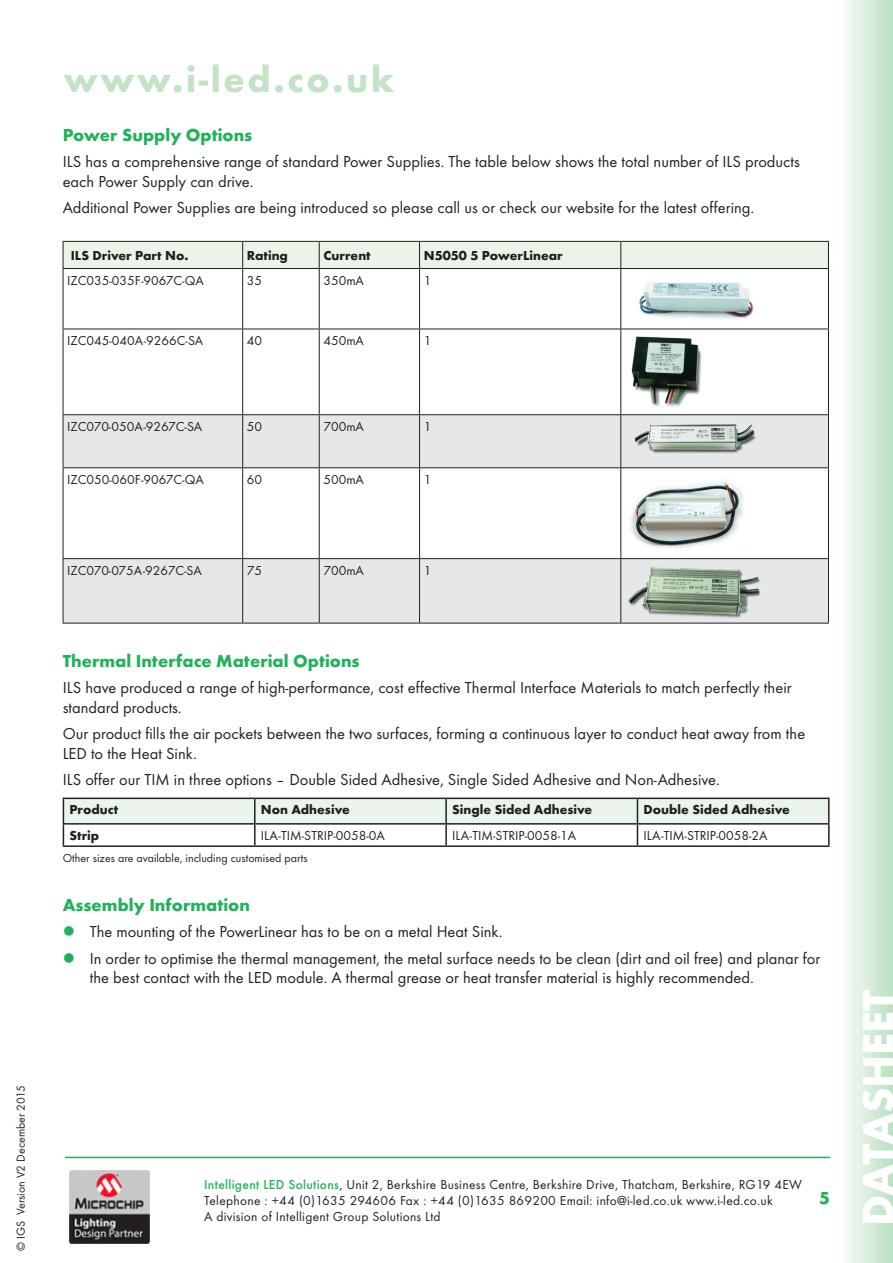
<style>
.page{position:relative;width:893px;height:1263px;background:#fff}
.page>*{position:absolute;margin:0;border:0;box-sizing:border-box;transform-origin:0 0}
.t1{font:700 45px "Futura T";color:#fff}
.t2{font:700 37.5px "Futura T";letter-spacing:.07em;color:#c3e2c6}
.Bodytext{font:700 18px "Futura T";color:#21b259}
.Bodytext-2{font:16.5px/19.8px "Futura T";color:#231f20}
.t3{font:13.5px/16.2px "Futura T";letter-spacing:.005em;color:#231f20}
.t4{font:700 13.5px "Futura T";color:#231f20}
.footnotes{font:12px "Futura T";color:#231f20}
.s1{font-weight:500;color:#21b259}
</style>
<div class="page">
<hr style="left:65px;top:1157px;width:765px;height:1px;background:#21b259">
<img style="left:69px;top:1170px;width:81px;height:74px">
<svg style="left:64px;top:269px;width:764px;height:60px"></svg>
<svg style="left:64px;top:415px;width:764px;height:208px;fill:#e6e7e9"></svg>
<hr style="left:63px;top:269px;width:1px;height:60px;background:#231f20">
<hr style="left:242px;top:269px;width:1px;height:60px;background:#231f20">
<hr style="left:319px;top:269px;width:1px;height:60px;background:#231f20">
<hr style="left:419px;top:269px;width:1px;height:60px;background:#231f20">
<hr style="left:620px;top:269px;width:1px;height:60px;background:#231f20">
<hr style="left:828px;top:269px;width:1px;height:60px;background:#231f20">
<hr style="left:63px;top:329px;width:180px;height:1px;background:#231f20">
<hr style="left:63px;top:329px;width:1px;height:85px;background:#231f20">
<hr style="left:243px;top:329px;width:76px;height:1px;background:#231f20">
<hr style="left:242px;top:329px;width:1px;height:85px;background:#231f20">
<hr style="left:319px;top:329px;width:101px;height:1px;background:#231f20">
<hr style="left:319px;top:329px;width:1px;height:85px;background:#231f20">
<hr style="left:420px;top:329px;width:201px;height:1px;background:#231f20">
<hr style="left:419px;top:329px;width:1px;height:85px;background:#231f20">
<hr style="left:621px;top:329px;width:208px;height:1px;background:#231f20">
<hr style="left:620px;top:329px;width:1px;height:85px;background:#231f20">
<hr style="left:828px;top:329px;width:1px;height:85px;background:#231f20">
<hr style="left:63px;top:414px;width:180px;height:1px;background:#231f20">
<hr style="left:63px;top:415px;width:1px;height:52px;background:#231f20">
<hr style="left:243px;top:414px;width:76px;height:1px;background:#231f20">
<hr style="left:242px;top:415px;width:1px;height:52px;background:#231f20">
<hr style="left:319px;top:414px;width:101px;height:1px;background:#231f20">
<hr style="left:319px;top:415px;width:1px;height:52px;background:#231f20">
<hr style="left:420px;top:414px;width:201px;height:1px;background:#231f20">
<hr style="left:419px;top:415px;width:1px;height:52px;background:#231f20">
<hr style="left:621px;top:414px;width:208px;height:1px;background:#231f20">
<hr style="left:620px;top:415px;width:1px;height:52px;background:#231f20">
<hr style="left:828px;top:415px;width:1px;height:52px;background:#231f20">
<hr style="left:63px;top:467px;width:180px;height:1px;background:#231f20">
<hr style="left:63px;top:468px;width:1px;height:90px;background:#231f20">
<hr style="left:243px;top:467px;width:76px;height:1px;background:#231f20">
<hr style="left:242px;top:468px;width:1px;height:90px;background:#231f20">
<hr style="left:319px;top:467px;width:101px;height:1px;background:#231f20">
<hr style="left:319px;top:468px;width:1px;height:90px;background:#231f20">
<hr style="left:420px;top:467px;width:201px;height:1px;background:#231f20">
<hr style="left:419px;top:468px;width:1px;height:90px;background:#231f20">
<hr style="left:621px;top:467px;width:208px;height:1px;background:#231f20">
<hr style="left:620px;top:468px;width:1px;height:90px;background:#231f20">
<hr style="left:828px;top:468px;width:1px;height:90px;background:#231f20">
<hr style="left:63px;top:558px;width:180px;height:1px;background:#231f20">
<hr style="left:63px;top:559px;width:1px;height:64px;background:#231f20">
<hr style="left:243px;top:558px;width:76px;height:1px;background:#231f20">
<hr style="left:242px;top:559px;width:1px;height:64px;background:#231f20">
<hr style="left:319px;top:558px;width:101px;height:1px;background:#231f20">
<hr style="left:319px;top:559px;width:1px;height:64px;background:#231f20">
<hr style="left:420px;top:558px;width:201px;height:1px;background:#231f20">
<hr style="left:419px;top:559px;width:1px;height:64px;background:#231f20">
<hr style="left:621px;top:558px;width:208px;height:1px;background:#231f20">
<hr style="left:620px;top:559px;width:1px;height:64px;background:#231f20">
<hr style="left:828px;top:559px;width:1px;height:64px;background:#231f20">
<hr style="left:63px;top:623px;width:180px;height:1px;background:#231f20">
<hr style="left:243px;top:623px;width:76px;height:1px;background:#231f20">
<hr style="left:319px;top:623px;width:101px;height:1px;background:#231f20">
<hr style="left:420px;top:623px;width:201px;height:1px;background:#231f20">
<hr style="left:621px;top:623px;width:208px;height:1px;background:#231f20">
<div style="left:63px;top:241px;width:766px;height:27px;background:#eaf4e7"></div>
<hr style="left:63px;top:268px;width:180px;height:1px;background:#231f20">
<hr style="left:243px;top:268px;width:76px;height:1px;background:#231f20">
<hr style="left:319px;top:268px;width:101px;height:1px;background:#231f20">
<hr style="left:420px;top:268px;width:201px;height:1px;background:#231f20">
<hr style="left:621px;top:268px;width:208px;height:1px;background:#231f20">
<img style="left:625px;top:274px;width:142px;height:49px">
<img style="left:631px;top:336px;width:71px;height:71px">
<img style="left:633px;top:421px;width:128px;height:41px">
<img style="left:625px;top:474px;width:122px;height:79px">
<img style="left:625px;top:564px;width:136px;height:53px">
<hr style="left:63px;top:797px;width:192px;height:2px;background:#231f20">
<hr style="left:255px;top:797px;width:191px;height:2px;background:#231f20">
<hr style="left:446px;top:797px;width:191px;height:2px;background:#231f20">
<hr style="left:637px;top:797px;width:193px;height:2px;background:#231f20">
<hr style="left:828px;top:799px;width:2px;height:24px;background:#231f20">
<hr style="left:637px;top:823px;width:193px;height:1px;background:#231f20">
<svg style="left:63px;top:798px;width:766px;height:47px"></svg>
<hr style="left:828px;top:824px;width:2px;height:21px;background:#231f20">
<hr style="left:63px;top:845px;width:192px;height:2px;background:#231f20">
<hr style="left:255px;top:845px;width:191px;height:2px;background:#231f20">
<hr style="left:446px;top:845px;width:191px;height:2px;background:#231f20">
<hr style="left:637px;top:845px;width:193px;height:2px;background:#231f20">
<div style="left:840px;top:0;width:53px;height:1263px;background:linear-gradient(to right,#fdfdfc,#b9e0c1)"></div>
<p class="footnotes" style="left:14px;top:1251px;width:168px;rotate:-90deg">© IGS Version V2 December 2015</p>
<h2 class="t2" style="left:64px;top:57px;width:332px">www.i-led.co.uk</h2>
<p class="Bodytext" style="left:63px;top:124px;width:191px">Power Supply Options</p>
<p class="Bodytext-2" style="left:63px;top:152px;width:739px">ILS has a comprehensive range of standard Power Supplies. The table below shows the total number of ILS products each Power Supply can drive.</p>
<p class="Bodytext-2" style="left:63px;top:198px;width:693px">Additional Power Supplies are being introduced so please call us or check our website for the latest offering.</p>
<p class="t4" style="left:71px;top:248px;width:119px">ILS Driver Part No.</p>
<p class="t4" style="left:247px;top:248px;width:43px">Rating</p>
<p class="t4" style="left:323px;top:248px;width:49px">Current</p>
<p class="t4" style="left:424px;top:248px;width:140px">N5050 5 PowerLinear</p>
<p class="t3" style="left:67px;top:272px;width:138px">IZC035-035F-9067C-QA</p>
<p class="t3" style="left:247px;top:272px;width:17px">35</p>
<p class="t3" style="left:323px;top:272px;width:42px">350mA</p>
<p class="t3" style="left:424px;top:272px;width:9px">1</p>
<p class="t3" style="left:67px;top:333px;width:137px">IZC045-040A-9266C-SA</p>
<p class="t3" style="left:247px;top:333px;width:17px">40</p>
<p class="t3" style="left:323px;top:333px;width:42px">450mA</p>
<p class="t3" style="left:424px;top:333px;width:9px">1</p>
<p class="t3" style="left:67px;top:418px;width:136px">IZC070-050A-9267C-SA</p>
<p class="t3" style="left:247px;top:418px;width:17px">50</p>
<p class="t3" style="left:323px;top:418px;width:42px">700mA</p>
<p class="t3" style="left:424px;top:418px;width:9px">1</p>
<p class="t3" style="left:67px;top:471px;width:138px">IZC050-060F-9067C-QA</p>
<p class="t3" style="left:247px;top:471px;width:17px">60</p>
<p class="t3" style="left:323px;top:471px;width:42px">500mA</p>
<p class="t3" style="left:424px;top:471px;width:9px">1</p>
<p class="t3" style="left:67px;top:562px;width:136px">IZC070-075A-9267C-SA</p>
<p class="t3" style="left:247px;top:562px;width:17px">75</p>
<p class="t3" style="left:323px;top:562px;width:42px">700mA</p>
<p class="t3" style="left:424px;top:562px;width:9px">1</p>
<p class="Bodytext" style="left:63px;top:650px;width:299px">Thermal Interface Material Options</p>
<p class="Bodytext-2" style="left:63px;top:678px;width:730px">ILS have produced a range of high-performance, cost effective Thermal Interface Materials to match perfectly their standard products.</p>
<p class="Bodytext-2" style="left:63px;top:724px;width:744px">Our product fills the air pockets between the two surfaces, forming a continuous layer to conduct heat away from the<br>LED to the Heat Sink.</p>
<p class="Bodytext-2" style="left:63px;top:770px;width:659px">ILS offer our TIM in three options – Double Sided Adhesive, Single Sided Adhesive and Non-Adhesive.</p>
<p class="t4" style="left:69px;top:802px;width:50px">Product</p>
<p class="t4" style="left:261px;top:802px;width:91px">Non Adhesive</p>
<p class="t4" style="left:452px;top:802px;width:142px">Single Sided Adhesive</p>
<p class="t4" style="left:643px;top:802px;width:148px">Double Sided Adhesive</p>
<p class="t4" style="left:69px;top:827px;width:31px">Strip</p>
<p class="t3" style="left:261px;top:827px;width:126px">ILA-TIM-STRIP-0058-0A</p>
<p class="t3" style="left:452px;top:827px;width:126px">ILA-TIM-STRIP-0058-1A</p>
<p class="t3" style="left:643px;top:827px;width:126px">ILA-TIM-STRIP-0058-2A</p>
<p class="footnotes" style="left:63px;top:851px;width:247px">Other sizes are available, including customised parts</p>
<p class="Bodytext" style="left:63px;top:895px;width:189px">Assembly Information</p>
<p class="Bodytext-2" style="left:90px;top:922px;width:414px">The mounting of the PowerLinear has to be on a metal Heat Sink.</p>
<p class="Bodytext-2" style="left:90px;top:948px;width:732px">In order to optimise the thermal management, the metal surface needs to be clean (dirt and oil free) and planar for the best contact with the LED module. A thermal grease or heat transfer material is highly recommended.</p>
<p class="t3" style="left:204px;top:1176px;width:599px"><span class="s1">Intelligent LED Solutions</span>, Unit 2, Berkshire Business Centre, Berkshire Drive, Thatcham, Berkshire, RG19 4EW<br>Telephone : +44 (0)1635 294606 Fax : +44 (0)1635 869200 Email: info@i-led.co.uk www.i-led.co.uk<br>A division of Intelligent Group Solutions Ltd</p>
<p class="Bodytext" style="left:819px;top:1187px;width:12px">5</p>
<h1 class="t1" style="left:851px;top:1226px;width:238px;rotate:-90deg">DATASHEET</h1>
</div>
